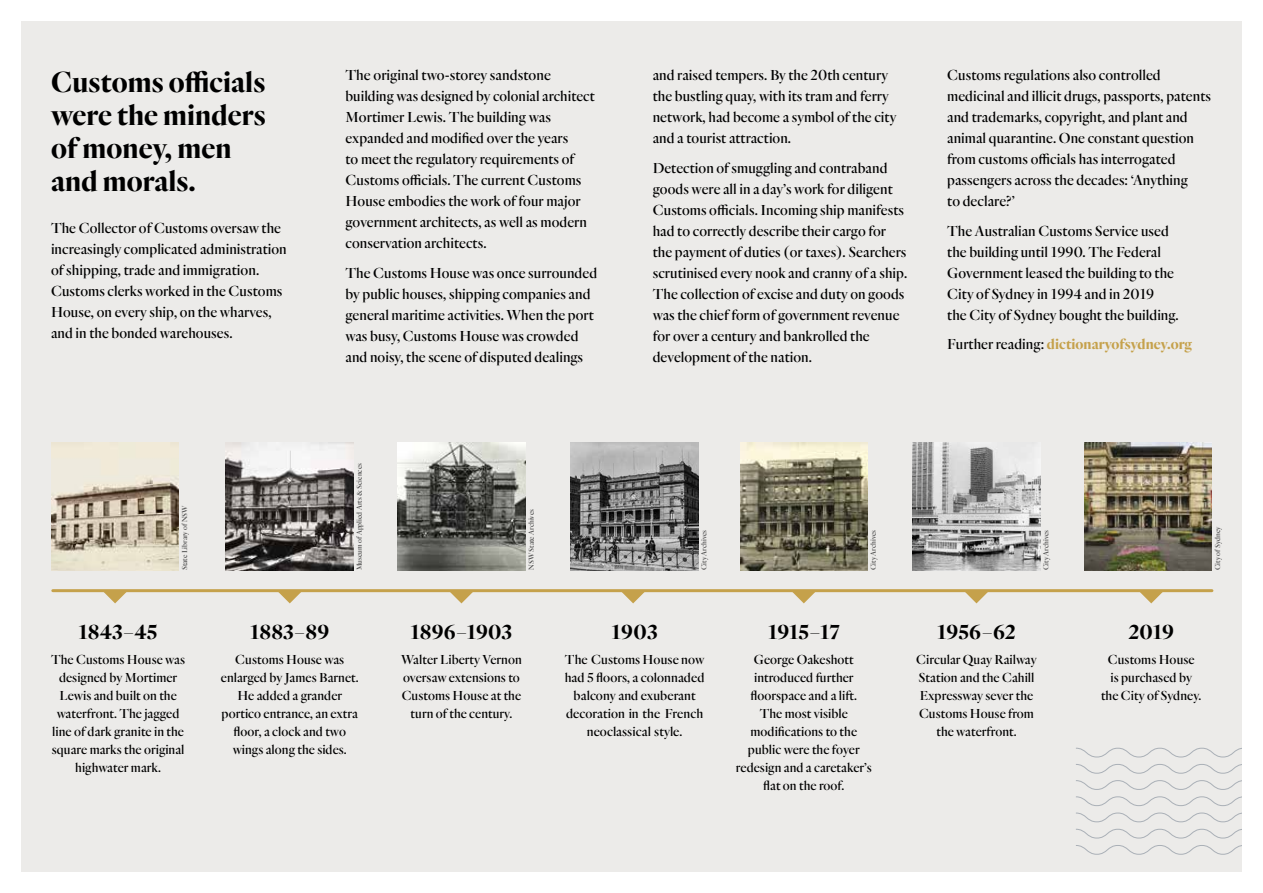
<style>
.page{position:relative;width:1263px;height:893px;background:#fff}
.page>*{position:absolute;margin:0;border:0;box-sizing:border-box;transform-origin:0 0}
.t1{font:700 30px/33px "Quarto";letter-spacing:.005em;color:#000}
.t2{font:700 21px "Quarto";letter-spacing:.005em;color:#000}
.t3{font:500 15px/21px "Quarto";letter-spacing:.005em;color:#000}
.t4{font:700 15px "Quarto";letter-spacing:.005em;color:#c5a14b}
.t5{font:500 13.5px/18px "Quarto";letter-spacing:.005em;color:#000;text-align:center}
.t6{font:500 7.5px "Quarto";letter-spacing:.005em;color:#484848}
.s1{font-weight:500;color:#000}
</style>
<div class="page">
<div style="left:21px;top:21px;width:1221px;height:851px;background:#ecebe9"></div>
<img style="left:571px;top:443px;width:127px;height:127px">
<img style="left:51px;top:443px;width:128px;height:127px">
<img style="left:398px;top:443px;width:127px;height:127px">
<img style="left:740px;top:443px;width:128px;height:127px">
<img style="left:1084px;top:443px;width:128px;height:127px">
<img style="left:226px;top:443px;width:128px;height:127px">
<img style="left:913px;top:443px;width:127px;height:127px">
<svg style="left:102px;top:592px;width:26px;height:11px"></svg>
<svg style="left:277px;top:592px;width:26px;height:11px"></svg>
<svg style="left:449px;top:592px;width:25px;height:11px"></svg>
<svg style="left:620px;top:592px;width:26px;height:11px"></svg>
<svg style="left:791px;top:592px;width:25px;height:11px"></svg>
<svg style="left:964px;top:592px;width:25px;height:11px"></svg>
<svg style="left:1138px;top:592px;width:26px;height:11px"></svg>
<hr style="left:53px;top:589px;width:1159px;height:3px;background:#c5a14b">
<svg style="left:1076px;top:747px;width:166px;height:108px"></svg>
<h1 class="t1" style="left:51px;top:65px;width:216px">Customs officials were the minders of money, men and morals.</h1>
<p class="t3" style="left:51px;top:218px;width:237px">The Collector of Customs oversaw the increasingly complicated administration of shipping, trade and immigration.<br>Customs clerks worked in the Customs House, on every ship, on the wharves, and in the bonded warehouses.</p>
<p class="t6" style="left:180px;top:570px;width:67px;rotate:-90deg">State Library of NSW</p>
<p class="t3" style="left:345px;top:64px;width:251px">The original two-storey sandstone building was designed by colonial architect Mortimer Lewis. The building was expanded and modified over the years<br>to meet the regulatory requirements of Customs officials. The current Customs House embodies the work of four major government architects, as well as modern conservation architects.</p>
<p class="t3" style="left:345px;top:262px;width:253px">The Customs House was once surrounded by public houses, shipping companies and general maritime activities. When the port was busy, Customs House was crowded and noisy, the scene of disputed dealings</p>
<p class="t6" style="left:354px;top:570px;width:109px;rotate:-90deg">Museum of Applied Arts &amp; Sciences</p>
<p class="t6" style="left:526px;top:570px;width:63px;rotate:-90deg">NSW State Archives</p>
<p class="t3" style="left:653px;top:64px;width:245px">and raised tempers. By the 20th century the bustling quay, with its tram and ferry network, had become a symbol of the city and a tourist attraction.</p>
<p class="t3" style="left:653px;top:157px;width:256px">Detection of smuggling and contraband goods were all in a day’s work for diligent Customs officials. Incoming ship manifests had to correctly describe their cargo for the payment of duties (or taxes). Searchers scrutinised every nook and cranny of a ship.<br>The collection of excise and duty on goods was the chief form of government revenue for over a century and bankrolled the development of the nation.</p>
<p class="t3" style="left:947px;top:64px;width:265px">Customs regulations also controlled medicinal and illicit drugs, passports, patents and trademarks, copyright, and plant and animal quarantine. One constant question from customs officials has interrogated passengers across the decades: ‘Anything<br>to declare?’</p>
<p class="t3" style="left:947px;top:220px;width:233px">The Australian Customs Service used the building until 1990. The Federal Government leased the building to the City of Sydney in 1994 and in 2019<br>the City of Sydney bought the building.</p>
<p class="t4" style="left:947px;top:334px;width:246px"><span class="s1">Further reading:</span> dictionaryofsydney.org</p>
<p class="t6" style="left:699px;top:570px;width:42px;rotate:-90deg">City Archives</p>
<p class="t6" style="left:868px;top:570px;width:42px;rotate:-90deg">City Archives</p>
<p class="t6" style="left:1041px;top:570px;width:42px;rotate:-90deg">City Archives</p>
<p class="t6" style="left:1213px;top:570px;width:45px;rotate:-90deg">City of Sydney</p>
<h2 class="t2" style="left:79px;top:618px;width:80px">1843–45</h2>
<p class="t5" style="left:51px;top:650px;width:135px">The Customs House was designed by Mortimer<br>Lewis and built on the waterfront. The jagged line of dark granite in the square marks the original highwater mark.</p>
<h2 class="t2" style="left:250px;top:618px;width:80px">1883–89</h2>
<p class="t5" style="left:221px;top:650px;width:139px">Customs House was enlarged by James Barnet.<br>He added a grander portico entrance, an extra floor, a clock and two wings along the sides.</p>
<h2 class="t2" style="left:411px;top:618px;width:103px">1896–1903</h2>
<p class="t5" style="left:401px;top:650px;width:122px">Walter Liberty Vernon oversaw extensions to<br>Customs House at the turn of the century.</p>
<h2 class="t2" style="left:611px;top:618px;width:48px">1903</h2>
<p class="t5" style="left:565px;top:650px;width:141px">The Customs House now had 5 floors, a colonnaded balcony and exuberant decoration in the French neoclassical style.</p>
<h2 class="t2" style="left:768px;top:618px;width:73px">1915–17</h2>
<p class="t5" style="left:736px;top:650px;width:137px">George Oakeshott introduced further floorspace and a lift.<br>The most visible modifications to the public were the foyer redesign and a caretaker’s flat on the roof.</p>
<h2 class="t2" style="left:937px;top:618px;width:80px">1956–62</h2>
<p class="t5" style="left:916px;top:650px;width:122px">Circular Quay Railway<br>Station and the Cahill<br>Expressway sever the<br>Customs House from the waterfront.</p>
<h2 class="t2" style="left:1128px;top:618px;width:47px">2019</h2>
<p class="t5" style="left:1101px;top:650px;width:102px">Customs House<br>is purchased by the City of Sydney.</p>
</div>
